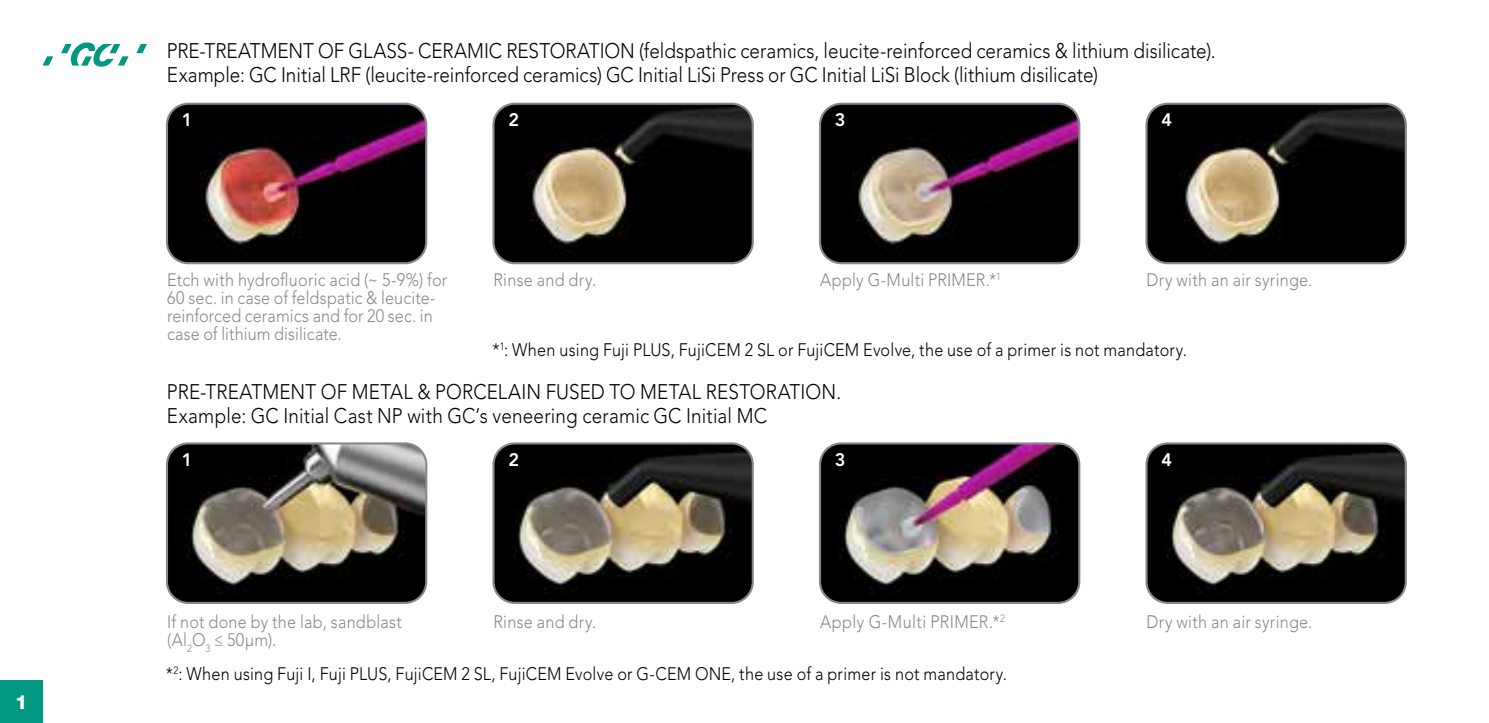
<style>
.page{position:relative;width:1489px;height:723px;background:#fff}
.page>*{position:absolute;margin:0;border:0;box-sizing:border-box;transform-origin:0 0}
.t1{font:300 21px/24px "Avenir LT Std";color:#000;scale:.9 1}
.t2{font:800 19.5px "Helvetica Neue LT Std";color:#fff}
.t3{font:300 18px/18px "Avenir LT Std";letter-spacing:.015em;color:#878988;scale:.9 1}
.t4{font:300 18px "Avenir LT Std";letter-spacing:.015em;color:#000;scale:.9 1}
.t5{font:800 18px "Avenir LT Std";color:#fff}
</style>
<div class="page">
<svg style="left:136px;top:44px;width:11px;height:9px"></svg>
<svg style="left:61px;top:43px;width:68px;height:24px"></svg>
<svg style="left:43px;top:56px;width:10px;height:10px"></svg>
<div style="left:0;top:680px;width:43px;height:43px;background:#009880"></div>
<img style="left:169px;top:104px;width:257px;height:159px">
<div style="left:166px;top:103px;width:261px;height:161px;border:2px solid #878988;border-radius:21px"></div>
<img style="left:495px;top:104px;width:257px;height:159px">
<div style="left:492px;top:103px;width:261px;height:161px;border:2px solid #878988;border-radius:21px"></div>
<img style="left:822px;top:104px;width:257px;height:159px">
<div style="left:819px;top:103px;width:261px;height:161px;border:2px solid #878988;border-radius:21px"></div>
<img style="left:1148px;top:104px;width:257px;height:159px">
<div style="left:1145px;top:103px;width:261px;height:161px;border:2px solid #878988;border-radius:21px"></div>
<img style="left:169px;top:445px;width:255px;height:156px">
<div style="left:166px;top:442px;width:261px;height:162px;border:2px solid #878988;border-radius:21px"></div>
<img style="left:495px;top:445px;width:257px;height:157px">
<div style="left:492px;top:442px;width:261px;height:162px;border:2px solid #878988;border-radius:21px"></div>
<img style="left:822px;top:445px;width:255px;height:156px">
<div style="left:819px;top:442px;width:261px;height:162px;border:2px solid #878988;border-radius:21px"></div>
<img style="left:1148px;top:445px;width:257px;height:157px">
<div style="left:1145px;top:442px;width:261px;height:162px;border:2px solid #878988;border-radius:21px"></div>
<p class="t2" style="left:15px;top:690px;width:14px">1</p>
<p class="t1" style="left:167px;top:39px;width:1166px">PRE-TREATMENT OF GLASS- CERAMIC RESTORATION (feldspathic ceramics, leucite-reinforced ceramics &amp; lithium disilicate).<br>Example: GC Initial LRF (leucite-reinforced ceramics) GC Initial LiSi Press or GC Initial LiSi Block (lithium disilicate)</p>
<p class="t5" style="left:182px;top:110px;width:12px">1</p>
<p class="t5" style="left:508px;top:110px;width:12px">2</p>
<p class="t5" style="left:834px;top:110px;width:12px">3</p>
<p class="t5" style="left:1161px;top:110px;width:12px">4</p>
<p class="t3" style="left:167px;top:271px;width:313px">Etch with hydrofluoric acid (~ 5-9%) for 60 sec. in case of feldspatic &amp; leucite&shy;reinforced ceramics and for 20 sec. in case of lithium disilicate.</p>
<p class="t3" style="left:493px;top:271px;width:116px">Rinse and dry.</p>
<p class="t3" style="left:820px;top:271px;width:203px">Apply G-Multi PRIMER.*<sup>1</sup></p>
<p class="t3" style="left:1146px;top:271px;width:186px">Dry with an air syringe.</p>
<p class="t4" style="left:492px;top:339px;width:773px">*<sup>1</sup>: When using Fuji PLUS, FujiCEM 2 SL or FujiCEM Evolve, the use of a primer is not mandatory.</p>
<p class="t1" style="left:167px;top:379px;width:750px">PRE-TREATMENT OF METAL &amp; PORCELAIN FUSED TO METAL RESTORATION.<br>Example: GC Initial Cast NP with GC’s veneering ceramic GC Initial MC</p>
<p class="t5" style="left:182px;top:449px;width:12px">1</p>
<p class="t5" style="left:508px;top:449px;width:12px">2</p>
<p class="t5" style="left:834px;top:449px;width:12px">3</p>
<p class="t5" style="left:1161px;top:449px;width:12px">4</p>
<p class="t3" style="left:167px;top:613px;width:262px">If not done by the lab, sandblast (Al<sub>2</sub>O<sub>3</sub> ≤ 50μm).</p>
<p class="t3" style="left:493px;top:613px;width:116px">Rinse and dry.</p>
<p class="t3" style="left:820px;top:613px;width:207px">Apply G-Multi PRIMER.*<sup>2</sup></p>
<p class="t3" style="left:1146px;top:613px;width:186px">Dry with an air syringe.</p>
<p class="t4" style="left:166px;top:664px;width:936px">*<sup>2</sup>: When using Fuji I, Fuji PLUS, FujiCEM 2 SL, FujiCEM Evolve or G-CEM ONE, the use of a primer is not mandatory.</p>
</div>
